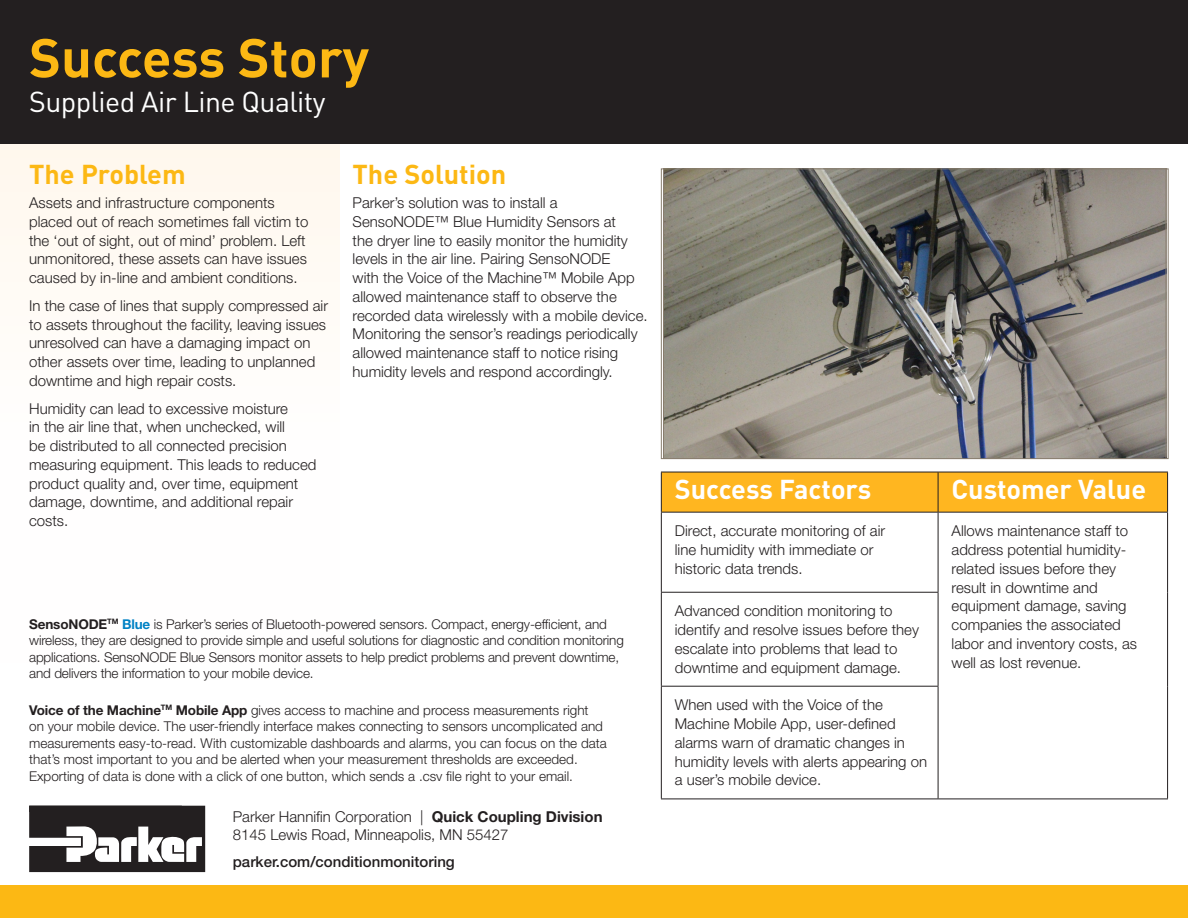
<style>
.page{position:relative;width:1188px;height:918px;background:#fff}
.page>*{position:absolute;margin:0;border:0;box-sizing:border-box;transform-origin:0 0}
.t1{font:700 54px "DINOT";color:#fcb814}
.t2{font:28.5px "DINOT";letter-spacing:-.02em;color:#fff}
.t3{font:700 27px "DINOT";color:#fff}
.t4{font:700 27px "DINOT";color:#fcb814}
.t5{font:300 15px/18.8px "Helvetica Neue LT Std";color:#231f20}
.t6{font:500 15px "Helvetica Neue LT Std";color:#231f20}
.t7{font:300 13.5px/16.5px "Helvetica Neue LT Std";color:#231f20}
.s1{font-weight:700}
.s2{font-weight:700;color:#0082c5}
</style>
<div class="page">
<div style="left:0;top:135px;width:340px;height:527px;background:linear-gradient(to right,#fffcf9,#fffcf9)"></div>
<div style="left:0;top:885px;width:1188px;height:33px;background:#fcb814"></div>
<div style="left:0;top:0;width:1188px;height:144px;background:#231f20"></div>
<div style="left:662px;top:473px;width:505px;height:39px;background:#ffb620"></div>
<svg style="left:662px;top:513px;width:505px;height:286px"></svg>
<hr style="left:661px;top:472px;width:277px;height:1px;background:#231f20">
<hr style="left:661px;top:472px;width:1px;height:40px;background:#231f20">
<hr style="left:938px;top:472px;width:230px;height:1px;background:#231f20">
<hr style="left:938px;top:472px;width:1px;height:40px;background:#231f20">
<hr style="left:1167px;top:472px;width:1px;height:40px;background:#231f20">
<hr style="left:661px;top:512px;width:277px;height:1px;background:#231f20">
<hr style="left:661px;top:513px;width:1px;height:79px;background:#231f20">
<hr style="left:661px;top:592px;width:277px;height:1px;background:#231f20">
<hr style="left:661px;top:593px;width:1px;height:93px;background:#231f20">
<hr style="left:661px;top:687px;width:1px;height:112px;background:#231f20">
<hr style="left:661px;top:686px;width:277px;height:1px;background:#231f20">
<hr style="left:661px;top:799px;width:277px;height:1px;background:#231f20">
<hr style="left:938px;top:799px;width:230px;height:1px;background:#231f20">
<hr style="left:938px;top:512px;width:230px;height:1px;background:#231f20">
<hr style="left:938px;top:513px;width:1px;height:79px;background:#231f20">
<hr style="left:1167px;top:513px;width:1px;height:79px;background:#231f20">
<hr style="left:938px;top:593px;width:1px;height:93px;background:#231f20">
<hr style="left:1167px;top:592px;width:1px;height:94px;background:#231f20">
<hr style="left:938px;top:687px;width:1px;height:112px;background:#231f20">
<hr style="left:1167px;top:686px;width:1px;height:113px;background:#231f20">
<svg style="left:29px;top:806px;width:176px;height:66px"></svg>
<svg style="left:663px;top:170px;width:503px;height:287px"></svg>
<div style="left:661px;top:168px;width:508px;height:291px;border:1px solid #887d6e"></div>
<h1 class="t1" style="left:29px;top:21px;width:341px">Success Story</h1>
<h2 class="t2" style="left:29px;top:82px;width:298px">Supplied Air Line Quality</h2>
<h3 class="t4" style="left:29px;top:156px;width:158px">The Problem</h3>
<p class="t5" style="left:29px;top:193px;width:281px">Assets and infrastructure components placed out of reach sometimes fall victim to the ‘out of sight, out of mind’ problem. Left unmonitored, these assets can have issues caused by in-line and ambient conditions.</p>
<p class="t5" style="left:29px;top:296px;width:300px">In the case of lines that supply compressed air to assets throughout the facility, leaving issues unresolved can have a damaging impact on other assets over time, leading to unplanned downtime and high repair costs.</p>
<p class="t5" style="left:29px;top:399px;width:289px">Humidity can lead to excessive moisture<br>in the air line that, when unchecked, will<br>be distributed to all connected precision measuring equipment. This leads to reduced product quality and, over time, equipment damage, downtime, and additional repair costs.</p>
<h3 class="t4" style="left:353px;top:156px;width:155px">The Solution</h3>
<p class="t5" style="left:353px;top:193px;width:297px">Parker’s solution was to install a SensoNODE™ Blue Humidity Sensors at<br>the dryer line to easily monitor the humidity levels in the air line. Pairing SensoNODE<br>with the Voice of the Machine™ Mobile App allowed maintenance staff to observe the recorded data wirelessly with a mobile device.<br>Monitoring the sensor’s readings periodically allowed maintenance staff to notice rising humidity levels and respond accordingly.</p>
<p class="t7" style="left:29px;top:616px;width:596px"><span class="s1">SensoNODE</span><sup>TM</sup> <span class="s2">Blue</span> is Parker’s series of Bluetooth-powered sensors. Compact, energy-efficient, and wireless, they are designed to provide simple and useful solutions for diagnostic and condition monitoring applications. SensoNODE Blue Sensors monitor assets to help predict problems and prevent downtime, and delivers the information to your mobile device.</p>
<p class="t7" style="left:29px;top:702px;width:579px"><span class="s1">Voice of the Machine</span><sup>TM</sup> <span class="s1">Mobile App</span> gives access to machine and process measurements right<br>on your mobile device. The user-friendly interface makes connecting to sensors uncomplicated and measurements easy-to-read. With customizable dashboards and alarms, you can focus on the data that’s most important to you and be alerted when your measurement thresholds are exceeded.<br>Exporting of data is done with a click of one button, which sends a .csv file right to your email.</p>
<p class="t5" style="left:233px;top:808px;width:371px;line-height:18px">Parker Hannifin Corporation | <span class="s1">Quick Coupling Division<br></span>8145 Lewis Road, Minneapolis, MN 55427</p>
<p class="t6" style="left:233px;top:853px;width:224px">parker.com/conditionmonitoring</p>
<h3 class="t3" style="left:675px;top:471px;width:198px">Success Factors</h3>
<h3 class="t3" style="left:952px;top:471px;width:196px">Customer Value</h3>
<p class="t5" style="left:675px;top:521px;width:212px">Direct, accurate monitoring of air line humidity with immediate or historic data trends.</p>
<p class="t5" style="left:952px;top:521px;width:187px">Allows maintenance staff to address potential humidity&shy;related issues before they result in downtime and equipment damage, saving companies the associated labor and inventory costs, as well as lost revenue.</p>
<p class="t5" style="left:675px;top:601px;width:246px">Advanced condition monitoring to identify and resolve issues before they escalate into problems that lead to downtime and equipment damage.</p>
<p class="t5" style="left:675px;top:695px;width:254px">When used with the Voice of the<br>Machine Mobile App, user-defined alarms warn of dramatic changes in humidity levels with alerts appearing on a user’s mobile device.</p>
</div>
